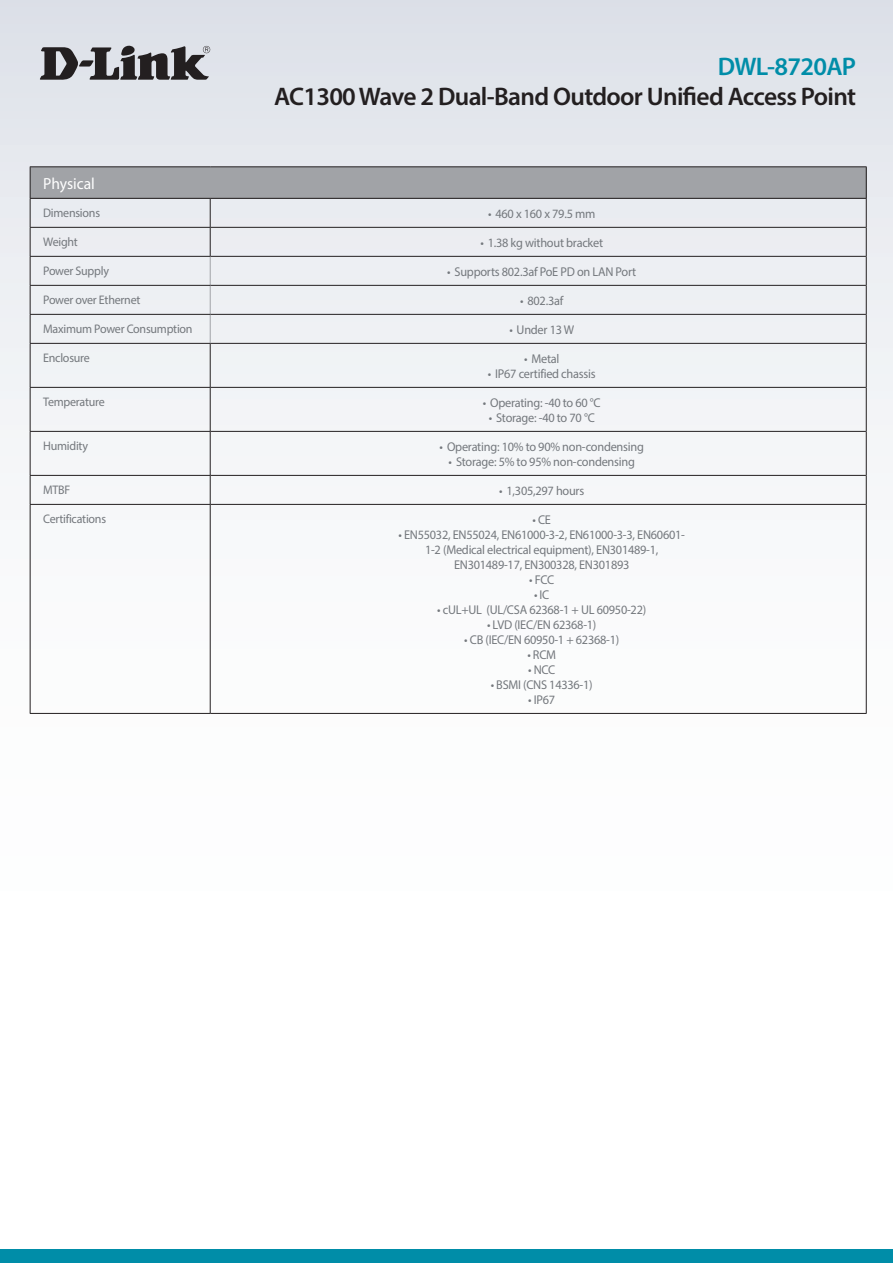
<style>
.page{position:relative;width:893px;height:1263px;background:#fff}
.page>*{position:absolute;margin:0;border:0;box-sizing:border-box;transform-origin:0 0}
.t1{font:600 25.5px "Myriad Pro";letter-spacing:-.025em;color:#231f20}
.t2{font:600 25.5px "Myriad Pro";letter-spacing:-.025em;color:#008da8}
.t3{font:16.05px "Myriad Pro";color:#fff}
.t4{font:12.75px/15px "Myriad Pro";letter-spacing:-.02em;color:#74787d;text-align:center}
.t5{font:12.45px "Myriad Pro";letter-spacing:-.02em;color:#74787d}
</style>
<div class="page">
<div style="left:0;top:0;width:893px;height:1084px;background:linear-gradient(to bottom,#e2e5eb,#fff)"></div>
<div style="left:0;top:1249px;width:893px;height:14px;background:#008da8"></div>
<svg style="left:40px;top:46px;width:170px;height:34px;background:#79787c"></svg>
<div style="left:30px;top:167px;width:836px;height:31px;background:#a1a3a7"></div>
<hr style="left:866px;top:167px;width:1px;height:31px;background:#231f20">
<hr style="left:210px;top:388px;width:1px;height:43px;background:#231f20">
<hr style="left:210px;top:432px;width:1px;height:43px;background:#231f20">
<hr style="left:866px;top:387px;width:1px;height:44px;background:#231f20">
<hr style="left:866px;top:431px;width:1px;height:44px;background:#231f20">
<hr style="left:30px;top:431px;width:180px;height:1px;background:#231f20">
<hr style="left:210px;top:431px;width:656px;height:1px;background:#231f20">
<hr style="left:210px;top:344px;width:1px;height:43px;background:#231f20">
<svg style="left:210px;top:476px;width:1px;height:28px"></svg>
<hr style="left:210px;top:505px;width:1px;height:208px;background:#231f20">
<hr style="left:210px;top:713px;width:657px;height:1px;background:#231f20">
<svg style="left:866px;top:199px;width:1px;height:144px"></svg>
<hr style="left:866px;top:343px;width:1px;height:44px;background:#231f20">
<svg style="left:866px;top:475px;width:1px;height:29px"></svg>
<hr style="left:866px;top:504px;width:1px;height:209px;background:#231f20">
<hr style="left:210px;top:198px;width:657px;height:1px;background:#231f20">
<hr style="left:210px;top:227px;width:656px;height:1px;background:#231f20">
<hr style="left:210px;top:387px;width:656px;height:1px;background:#231f20">
<hr style="left:210px;top:475px;width:656px;height:1px;background:#231f20">
<hr style="left:210px;top:504px;width:656px;height:1px;background:#231f20">
<hr style="left:210px;top:256px;width:656px;height:1px;background:#231f20">
<hr style="left:210px;top:285px;width:656px;height:1px;background:#231f20">
<hr style="left:210px;top:314px;width:656px;height:1px;background:#231f20">
<hr style="left:210px;top:343px;width:656px;height:1px;background:#231f20">
<svg style="left:210px;top:199px;width:1px;height:144px"></svg>
<hr style="left:30px;top:198px;width:180px;height:1px;background:#231f20">
<hr style="left:30px;top:227px;width:180px;height:1px;background:#231f20">
<hr style="left:30px;top:256px;width:180px;height:1px;background:#231f20">
<hr style="left:30px;top:285px;width:180px;height:1px;background:#231f20">
<hr style="left:30px;top:314px;width:180px;height:1px;background:#231f20">
<hr style="left:30px;top:343px;width:180px;height:1px;background:#231f20">
<hr style="left:30px;top:387px;width:180px;height:1px;background:#231f20">
<hr style="left:30px;top:475px;width:180px;height:1px;background:#231f20">
<hr style="left:30px;top:504px;width:180px;height:1px;background:#231f20">
<hr style="left:30px;top:167px;width:1px;height:31px;background:#231f20">
<hr style="left:30px;top:388px;width:1px;height:43px;background:#231f20">
<hr style="left:30px;top:432px;width:1px;height:43px;background:#231f20">
<hr style="left:30px;top:713px;width:180px;height:1px;background:#231f20">
<svg style="left:30px;top:199px;width:1px;height:144px"></svg>
<hr style="left:30px;top:344px;width:1px;height:43px;background:#231f20">
<svg style="left:30px;top:476px;width:1px;height:28px"></svg>
<hr style="left:30px;top:505px;width:1px;height:208px;background:#231f20">
<hr style="left:30px;top:166px;width:180px;height:1px;background:#231f20">
<hr style="left:210px;top:166px;width:657px;height:1px;background:#231f20">
<h1 class="t2" style="left:718px;top:51px;width:140px">DWL-8720AP</h1>
<h1 class="t1" style="left:274px;top:81px;width:584px">AC1300 Wave 2 Dual-Band Outdoor Unified Access Point</h1>
<p class="t3" style="left:43px;top:173px;width:53px">Physical</p>
<p class="t5" style="left:43px;top:206px;width:58px">Dimensions</p>
<p class="t4" style="left:488px;top:206px;width:109px">• 460 x 160 x 79.5 mm</p>
<p class="t5" style="left:43px;top:235px;width:36px">Weight</p>
<p class="t4" style="left:480px;top:235px;width:124px">• 1.38 kg without bracket</p>
<p class="t5" style="left:43px;top:264px;width:67px">Power Supply</p>
<p class="t4" style="left:447px;top:264px;width:191px">• Supports 802.3af PoE PD on LAN Port</p>
<p class="t5" style="left:43px;top:293px;width:99px">Power over Ethernet</p>
<p class="t4" style="left:520px;top:293px;width:45px">• 802.3af</p>
<p class="t5" style="left:43px;top:322px;width:151px">Maximum Power Consumption</p>
<p class="t4" style="left:509px;top:322px;width:66px">• Under 13 W</p>
<p class="t5" style="left:43px;top:351px;width:48px">Enclosure</p>
<p class="t4" style="left:524px;top:351px;width:37px">• Metal</p>
<p class="t4" style="left:488px;top:366px;width:109px">• IP67 certified chassis</p>
<p class="t5" style="left:43px;top:395px;width:63px">Temperature</p>
<p class="t4" style="left:483px;top:395px;width:120px">• Operating: -40 to 60 °C</p>
<p class="t4" style="left:489px;top:410px;width:108px">• Storage: -40 to 70 °C</p>
<p class="t5" style="left:43px;top:439px;width:46px">Humidity</p>
<p class="t4" style="left:440px;top:439px;width:206px">• Operating: 10% to 90% non-condensing</p>
<p class="t4" style="left:449px;top:454px;width:188px">• Storage: 5% to 95% non-condensing</p>
<p class="t5" style="left:43px;top:483px;width:29px">MTBF</p>
<p class="t4" style="left:499px;top:483px;width:87px">• 1,305,297 hours</p>
<p class="t5" style="left:43px;top:512px;width:64px">Certifications</p>
<p class="t4" style="left:532px;top:512px;width:20px">• CE</p>
<p class="t4" style="left:398px;top:527px;width:288px">• EN55032, EN55024, EN61000-3-2, EN61000-3-3, EN60601-<br>1-2 (Medical electrical equipment), EN301489-1,<br>EN301489-17, EN300328, EN301893</p>
<p class="t4" style="left:529px;top:572px;width:27px">• FCC</p>
<p class="t4" style="left:534px;top:587px;width:17px">• IC</p>
<p class="t4" style="left:437px;top:602px;width:210px">• cUL+UL (UL/CSA 62368-1 + UL 60950-22)</p>
<p class="t4" style="left:487px;top:617px;width:111px">• LVD (IEC/EN 62368-1)</p>
<p class="t4" style="left:464px;top:632px;width:157px">• CB (IEC/EN 60950-1 + 62368-1)</p>
<p class="t4" style="left:527px;top:647px;width:30px">• RCM</p>
<p class="t4" style="left:528px;top:662px;width:29px">• NCC</p>
<p class="t4" style="left:491px;top:677px;width:104px">• BSMI (CNS 14336-1)</p>
<p class="t4" style="left:528px;top:692px;width:28px">• IP67</p>
</div>
